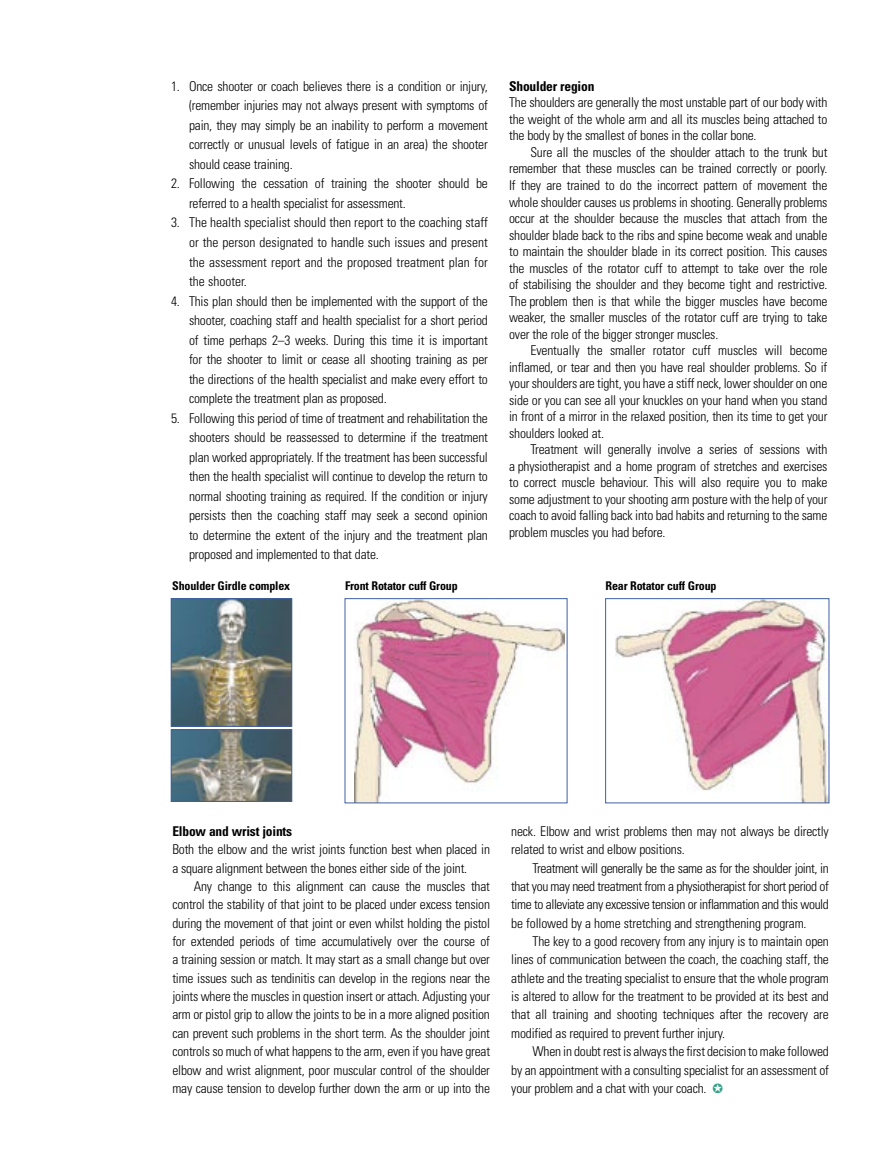
<style>
.page{position:relative;width:885px;height:1170px;background:#fff}
.page>*{position:absolute;margin:0;border:0;box-sizing:border-box;transform-origin:0 0}
.body{font:300 condensed 13.5px/18.3px "Univers";letter-spacing:-.015em;color:#000;text-align:justify}
.body_bullet_1{font:300 condensed 13.5px/19.5px "Univers";letter-spacing:-.015em;color:#000;text-align:justify}
.heading_9pt{font:700 condensed 13.5px "Univers";letter-spacing:-.015em;color:#000}
.white_caption{font:700 condensed 12px "Univers";letter-spacing:-.015em;color:#000}
.s1{color:#32a189}
</style>
<div class="page">
<img style="left:173px;top:731px;width:117px;height:68px">
<div style="left:171px;top:729px;width:121px;height:72px;border:1px solid #3e60a5"></div>
<img style="left:173px;top:600px;width:117px;height:124px">
<div style="left:171px;top:598px;width:121px;height:128px;border:1px solid #3e60a5"></div>
<img style="left:355px;top:600px;width:209px;height:201px">
<img style="left:615px;top:600px;width:212px;height:201px">
<div style="left:605px;top:598px;width:224px;height:205px;border:1px solid #3e60a5"></div>
<p class="body_bullet_1" style="left:189px;top:76px;width:300px;text-indent:-18px">1. Once shooter or coach believes there is a condition or injury, (remember injuries may not always present with symptoms of pain, they may simply be an inability to perform a movement correctly or unusual levels of fatigue in an area) the shooter should cease training.</p>
<p class="body_bullet_1" style="left:189px;top:174px;width:300px;text-indent:-18px">2. Following the cessation of training the shooter should be referred to a health specialist for assessment.</p>
<p class="body_bullet_1" style="left:189px;top:213px;width:300px;text-indent:-18px">3. The health specialist should then report to the coaching staff or the person designated to handle such issues and present the assessment report and the proposed treatment plan for the shooter.</p>
<p class="body_bullet_1" style="left:189px;top:291px;width:300px;text-indent:-18px">4. This plan should then be implemented with the support of the shooter, coaching staff and health specialist for a short period of time perhaps 2–3 weeks. During this time it is important for the shooter to limit or cease all shooting training as per the directions of the health specialist and make every effort to complete the treatment plan as proposed.</p>
<p class="body_bullet_1" style="left:189px;top:408px;width:300px;text-indent:-18px">5. Following this period of time of treatment and rehabilitation the shooters should be reassessed to determine if the treatment plan worked appropriately. If the treatment has been successful then the health specialist will continue to develop the return to normal shooting training as required. If the condition or injury persists then the coaching staff may seek a second opinion to determine the extent of the injury and the treatment plan proposed and implemented to that date.</p>
<p class="heading_9pt" style="left:509px;top:78px;width:87px">Shoulder region</p>
<p class="body" style="left:509px;top:94px;width:320px;line-height:16.5px">The shoulders are generally the most unstable part of our body with the weight of the whole arm and all its muscles being attached to the body by the smallest of bones in the collar bone.</p>
<p class="body" style="left:509px;top:144px;width:320px;line-height:16.5px;text-indent:21px">Sure all the muscles of the shoulder attach to the trunk but remember that these muscles can be trained correctly or poorly.<br>If they are trained to do the incorrect pattern of movement the whole shoulder causes us problems in shooting. Generally problems occur at the shoulder because the muscles that attach from the shoulder blade back to the ribs and spine become weak and unable to maintain the shoulder blade in its correct position. This causes the muscles of the rotator cuff to attempt to take over the role of stabilising the shoulder and they become tight and restrictive.<br>The problem then is that while the bigger muscles have become weaker, the smaller muscles of the rotator cuff are trying to take over the role of the bigger stronger muscles.</p>
<p class="body" style="left:509px;top:342px;width:320px;line-height:16.5px;text-indent:21px">Eventually the smaller rotator cuff muscles will become inflamed, or tear and then you have real shoulder problems. So if your shoulders are tight, you have a stiff neck, lower shoulder on one side or you can see all your knuckles on your hand when you stand in front of a mirror in the relaxed position, then its time to get your shoulders looked at.</p>
<p class="body" style="left:509px;top:441px;width:320px;line-height:16.5px;text-indent:21px">Treatment will generally involve a series of sessions with a physiotherapist and a home program of stretches and exercises to correct muscle behaviour. This will also require you to make some adjustment to your shooting arm posture with the help of your coach to avoid falling back into bad habits and returning to the same problem muscles you had before.</p>
<p class="white_caption" style="left:172px;top:578px;width:119px">Shoulder Girdle complex</p>
<p class="white_caption" style="left:345px;top:578px;width:114px">Front Rotator cuff Group</p>
<p class="white_caption" style="left:605px;top:578px;width:112px">Rear Rotator cuff Group</p>
<p class="heading_9pt" style="left:172px;top:822px;width:121px">Elbow and wrist joints</p>
<p class="body" style="left:172px;top:840px;width:319px">Both the elbow and the wrist joints function best when placed in a square alignment between the bones either side of the joint.</p>
<p class="body" style="left:172px;top:877px;width:319px;text-indent:21px">Any change to this alignment can cause the muscles that control the stability of that joint to be placed under excess tension during the movement of that joint or even whilst holding the pistol for extended periods of time accumulatively over the course of a training session or match. It may start as a small change but over time issues such as tendinitis can develop in the regions near the joints where the muscles in question insert or attach. Adjusting your arm or pistol grip to allow the joints to be in a more aligned position can prevent such problems in the short term. As the shoulder joint controls so much of what happens to the arm, even if you have great elbow and wrist alignment, poor muscular control of the shoulder may cause tension to develop further down the arm or up into the</p>
<p class="body" style="left:511px;top:821px;width:319px">neck. Elbow and wrist problems then may not always be directly related to wrist and elbow positions.</p>
<p class="body" style="left:511px;top:858px;width:319px;text-indent:21px">Treatment will generally be the same as for the shoulder joint, in that you may need treatment from a physiotherapist for short period of time to alleviate any excessive tension or inflammation and this would be followed by a home stretching and strengthening program.</p>
<p class="body" style="left:511px;top:932px;width:319px;text-indent:21px">The key to a good recovery from any injury is to maintain open lines of communication between the coach, the coaching staff, the athlete and the treating specialist to ensure that the whole program is altered to allow for the treatment to be provided at its best and that all training and shooting techniques after the recovery are modified as required to prevent further injury.</p>
<p class="body" style="left:511px;top:1042px;width:319px;text-indent:21px">When in doubt rest is always the first decision to make followed by an appointment with a consulting specialist for an assessment of your problem and a chat with your coach. <span class="s1">✪</span></p>
</div>
